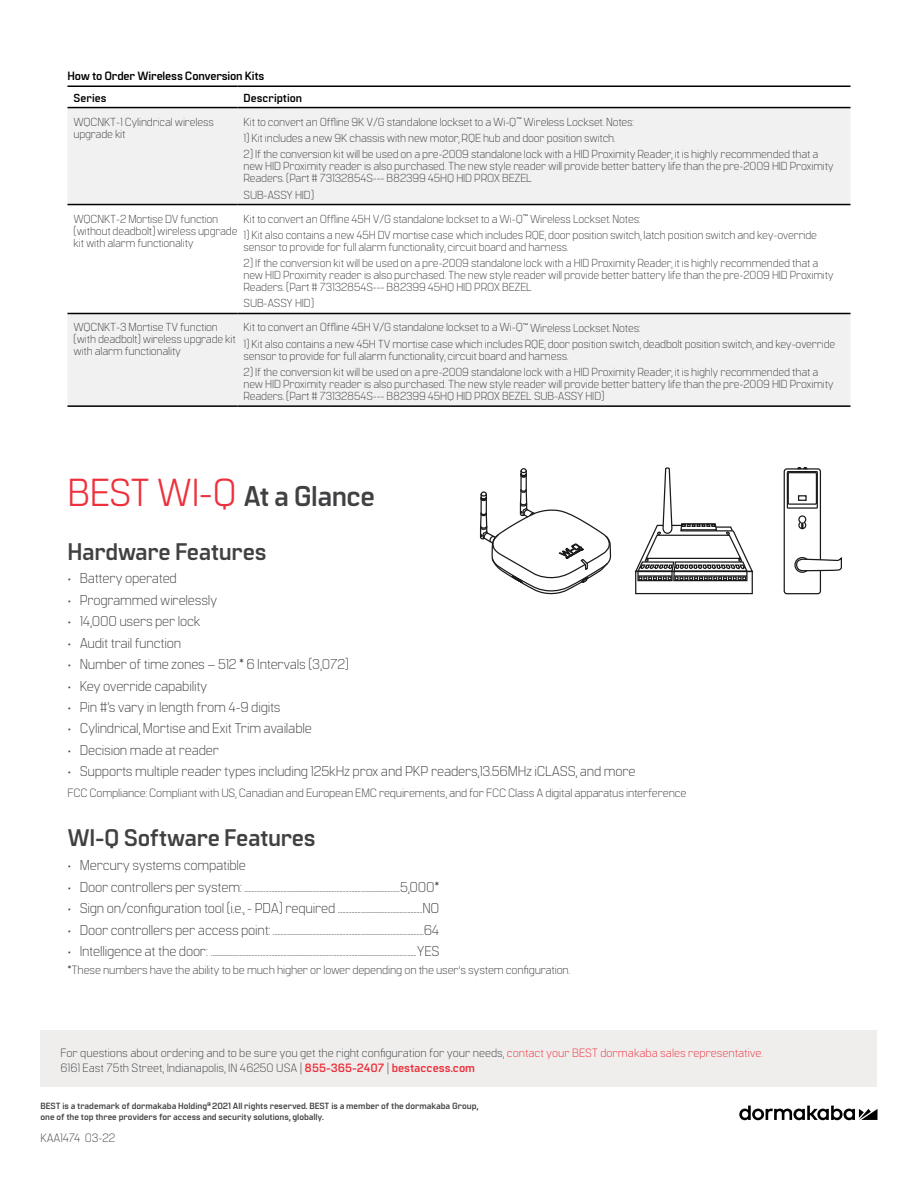
<style>
.page{position:relative;width:918px;height:1188px;background:#fff}
.page>*{position:absolute;margin:0;border:0;box-sizing:border-box;transform-origin:0 0}
.t1{font:700 28.5px "Manifold CF";letter-spacing:-.02em;color:#414042}
.t2{font:700 24px "Manifold CF";letter-spacing:-.015em;color:#414042}
.t3{font:300 14.25px "Manifold CF";letter-spacing:-.015em;color:#414042}
.t4{font:300 12px/15px "Manifold CF";letter-spacing:-.015em;color:#414042}
.t5{font:700 12px "Manifold CF";letter-spacing:-.015em;color:#000}
.t6{font:300 11.7px/12px "Manifold CF";letter-spacing:-.015em;color:#414042}
.t7{font:700 11.7px "Manifold CF";color:#000}
.t8{font:700 9px/10.8px "Manifold CF";color:#414042}
.s1{font-weight:400;font-size:39px;color:#ee303c}
.s2{color:#ee303c}
.s3{font-weight:700;color:#ee303c}
</style>
<div class="page">
<div style="left:40px;top:1031px;width:838px;height:56px;background:#efeeed"></div>
<svg style="left:739px;top:1106px;width:138px;height:14px"></svg>
<svg style="left:68px;top:108px;width:782px;height:297px;fill:#f1f1f2"></svg>
<hr style="left:68px;top:86px;width:170px;height:1px;background:#000">
<hr style="left:238px;top:86px;width:612px;height:1px;background:#000">
<hr style="left:68px;top:107px;width:170px;height:1px;background:#000">
<hr style="left:238px;top:107px;width:612px;height:1px;background:#000">
<hr style="left:68px;top:204px;width:170px;height:1px;background:#000">
<hr style="left:238px;top:204px;width:612px;height:1px;background:#000">
<hr style="left:68px;top:313px;width:170px;height:1px;background:#000">
<hr style="left:238px;top:313px;width:612px;height:1px;background:#000">
<hr style="left:68px;top:405px;width:170px;height:2px;background:#000">
<hr style="left:238px;top:405px;width:612px;height:2px;background:#000">
<svg style="left:635px;top:467px;width:118px;height:128px"></svg>
<svg style="left:479px;top:468px;width:133px;height:127px"></svg>
<div style="left:784px;top:468px;width:37px;height:126px;border:1px solid #000;border-radius:3px"></div>
<div style="left:787px;top:471px;width:31px;height:38px;border:1px solid #000"></div>
<div style="left:788px;top:472px;width:29px;height:33px;border:1px solid #000"></div>
<svg style="left:798px;top:515px;width:8px;height:14px"></svg>
<div style="left:798px;top:495px;width:9px;height:6px;border:1px solid #000"></div>
<svg style="left:794px;top:556px;width:48px;height:18px"></svg>
<p class="t5" style="left:68px;top:69px;width:199px">How to Order Wireless Conversion Kits</p>
<p class="t7" style="left:74px;top:91px;width:34px">Series</p>
<p class="t7" style="left:244px;top:91px;width:60px">Description</p>
<p class="t6" style="left:74px;top:116px;width:142px">WQCNKT-1 Cylindrical wireless upgrade kit</p>
<p class="t6" style="left:244px;top:116px;width:392px">Kit to convert an Offline 9K V/G standalone lockset to a Wi-Q<sup>™</sup> Wireless Lockset. Notes:</p>
<p class="t6" style="left:244px;top:132px;width:373px">1) Kit includes a new 9K chassis with new motor, RQE hub and door position switch.</p>
<p class="t6" style="left:244px;top:148px;width:592px">2) If the conversion kit will be used on a pre-2009 standalone lock with a HID Proximity Reader, it is highly recommended that a new HID Proximity reader is also purchased. The new style reader will provide better battery life than the pre-2009 HID Proximity<br>Readers. (Part # 73132854S--- B82399 45HQ HID PROX BEZEL</p>
<p class="t6" style="left:244px;top:189px;width:72px">SUB-ASSY HID)</p>
<p class="t6" style="left:74px;top:213px;width:166px">WQCNKT-2 Mortise DV function (without deadbolt) wireless upgrade kit with alarm functionality</p>
<p class="t6" style="left:244px;top:213px;width:398px">Kit to convert an Offline 45H V/G standalone lockset to a Wi-Q<sup>™</sup> Wireless Lockset. Notes:</p>
<p class="t6" style="left:244px;top:229px;width:575px">1) Kit also contains a new 45H DV mortise case which includes RQE, door position switch, latch position switch and key-override sensor to provide for full alarm functionality, circuit board and harness.</p>
<p class="t6" style="left:244px;top:257px;width:592px">2) If the conversion kit will be used on a pre-2009 standalone lock with a HID Proximity Reader, it is highly recommended that a new HID Proximity reader is also purchased. The new style reader will provide better battery life than the pre-2009 HID Proximity<br>Readers. (Part # 73132854S--- B82399 45HQ HID PROX BEZEL</p>
<p class="t6" style="left:244px;top:298px;width:72px">SUB-ASSY HID)</p>
<p class="t6" style="left:74px;top:322px;width:164px">WQCNKT-3 Mortise TV function (with deadbolt) wireless upgrade kit with alarm functionality</p>
<p class="t6" style="left:244px;top:322px;width:398px">Kit to convert an Offline 45H V/G standalone lockset to a Wi-Q<sup>™</sup> Wireless Lockset. Notes:</p>
<p class="t6" style="left:244px;top:338px;width:593px">1) Kit also contains a new 45H TV mortise case which includes RQE, door position switch, deadbolt position switch, and key-override sensor to provide for full alarm functionality, circuit board and harness.</p>
<p class="t6" style="left:244px;top:366px;width:592px">2) If the conversion kit will be used on a pre-2009 standalone lock with a HID Proximity Reader, it is highly recommended that a new HID Proximity reader is also purchased. The new style reader will provide better battery life than the pre-2009 HID Proximity<br>Readers. (Part # 73132854S--- B82399 45HQ HID PROX BEZEL SUB-ASSY HID)</p>
<h1 class="t1" style="left:68px;top:479px;width:309px"><span class="s1">BEST WI-Q</span> At a Glance</h1>
<h2 class="t2" style="left:68px;top:537px;width:201px">Hardware Features</h2>
<p class="t3" style="left:68px;top:570px;width:111px">• Battery operated</p>
<p class="t3" style="left:68px;top:592px;width:151px">• Programmed wirelessly</p>
<p class="t3" style="left:68px;top:613px;width:135px">• 14,000 users per lock</p>
<p class="t3" style="left:68px;top:635px;width:115px">• Audit trail function</p>
<p class="t3" style="left:68px;top:656px;width:283px">• Number of time zones – 512 * 6 Intervals (3,072)</p>
<p class="t3" style="left:68px;top:677px;width:142px">• Key override capability</p>
<p class="t3" style="left:68px;top:699px;width:215px">• Pin #’s vary in length from 4-9 digits</p>
<p class="t3" style="left:68px;top:720px;width:246px">• Cylindrical, Mortise and Exit Trim available</p>
<p class="t3" style="left:68px;top:742px;width:153px">• Decision made at reader</p>
<p class="t3" style="left:68px;top:763px;width:570px">• Supports multiple reader types including 125kHz prox and PKP readers,13.56MHz iCLASS, and more</p>
<p class="t4" style="left:68px;top:786px;width:621px">FCC Compliance: Compliant with US, Canadian and European EMC requirements, and for FCC Class A digital apparatus interference</p>
<h2 class="t2" style="left:68px;top:824px;width:250px">WI-Q Software Features</h2>
<p class="t3" style="left:68px;top:857px;width:180px">• Mercury systems compatible</p>
<p class="t3" style="left:68px;top:878px;width:373px">• Door controllers per system: .......................................................................................................5,000*</p>
<p class="t3" style="left:68px;top:900px;width:373px">• Sign on/configuration tool (i.e., - PDA) required ........................................................NO</p>
<p class="t3" style="left:68px;top:921px;width:373px">• Door controllers per access point: ....................................................................................................64</p>
<p class="t3" style="left:68px;top:943px;width:373px">• Intelligence at the door: .......................................................................................................................................YES</p>
<p class="t4" style="left:68px;top:962px;width:504px">*These numbers have the ability to be much higher or lower depending on the user's system configuration.</p>
<p class="t4" style="left:60px;top:1045px;width:704px">For questions about ordering and to be sure you get the right configuration for your needs, <span class="s2">contact your BEST dormakaba sales representative.<br></span>6161 East 75th Street, Indianapolis, IN 46250 USA | <span class="s3">855-365-2407</span> | <span class="s3">bestaccess.com</span></p>
<p class="t8" style="left:40px;top:1101px;width:440px">BEST is a trademark of dormakaba Holding<sup>©</sup> 2021 All rights reserved. BEST is a member of the dormakaba Group, one of the top three providers for access and security solutions, globally.</p>
<p class="t4" style="left:40px;top:1131px;width:76px">KAA1474 03-22</p>
</div>
